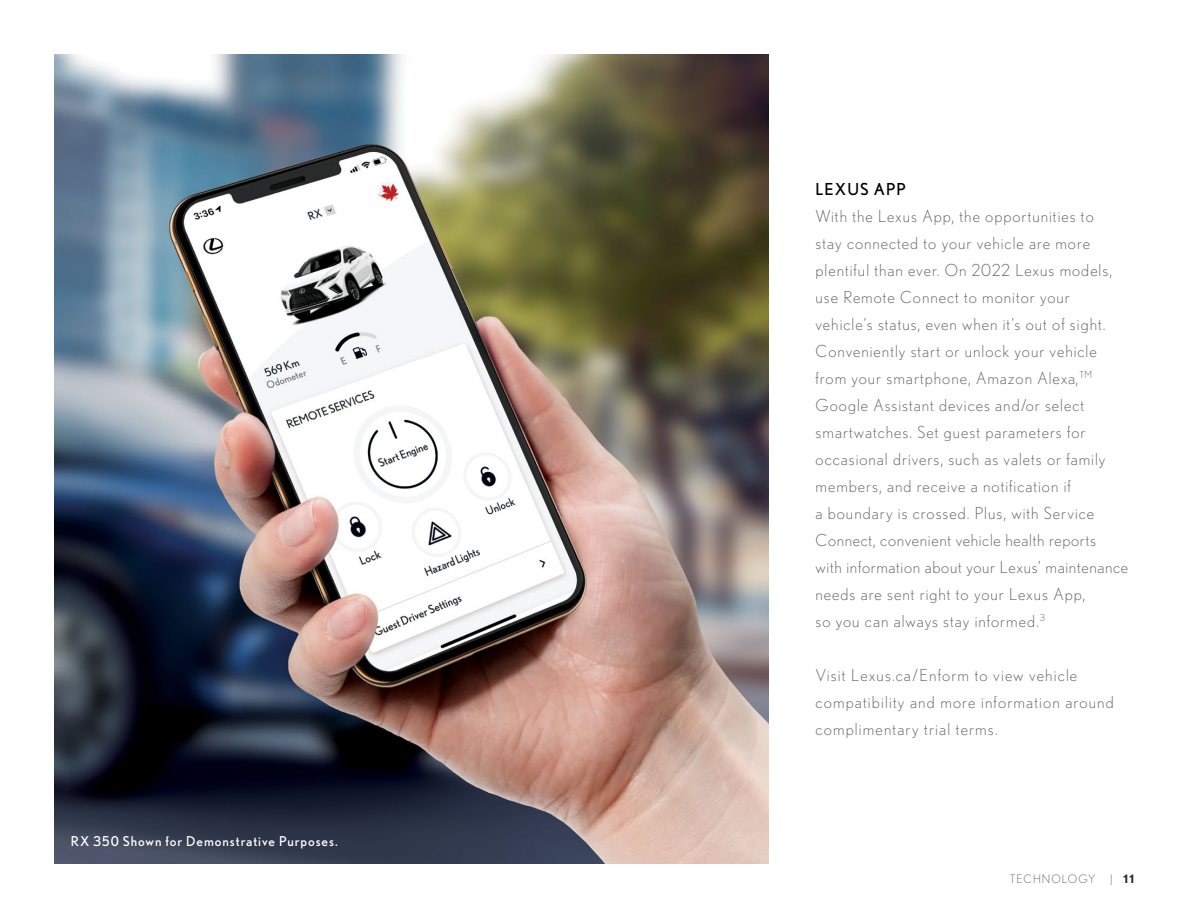
<style>
.page{position:relative;width:1188px;height:918px;background:#fff}
.page>*{position:absolute;margin:0;border:0;box-sizing:border-box;transform-origin:0 0}
.t1{font:300 16.5px/27px "Nobel";letter-spacing:.06em;color:#636466}
.t2{font:16.5px "Nobel";letter-spacing:.07em;color:#000}
.t3{font:13.5px "Nobel";letter-spacing:.07em;color:#fff}
.t4{font:300 11.55px "Nobel";letter-spacing:.09em;color:#636466}
.s1{font-weight:700;color:#292829}
</style>
<div class="page">
<img style="left:54px;top:54px;width:714px;height:810px">
<p class="t3" style="left:71px;top:833px;width:268px">RX 350 Shown for Demonstrative Purposes.</p>
<p class="t2" style="left:816px;top:179px;width:92px">LEXUS APP</p>
<p class="t1" style="left:816px;top:202px;width:314px">With the Lexus App, the opportunities to<br>stay connected to your vehicle are more plentiful than ever. On 2022 Lexus models, use Remote Connect to monitor your vehicle’s status, even when it’s out of sight.<br>Conveniently start or unlock your vehicle from your smartphone, Amazon Alexa,<sup>TM </sup>Google Assistant devices and/or select smartwatches. Set guest parameters for occasional drivers, such as valets or family members, and receive a notification if<br>a boundary is crossed. Plus, with Service Connect, convenient vehicle health reports<br>with information about your Lexus’ maintenance needs are sent right to your Lexus App,<br>so you can always stay informed.<sup>3</sup></p>
<p class="t1" style="left:816px;top:661px;width:300px">Visit Lexus.ca/Enform to view vehicle compatibility and more information around complimentary trial terms.</p>
<p class="t4" style="left:1010px;top:872px;width:126px">TECHNOLOGY | <span class="s1">11</span></p>
</div>
